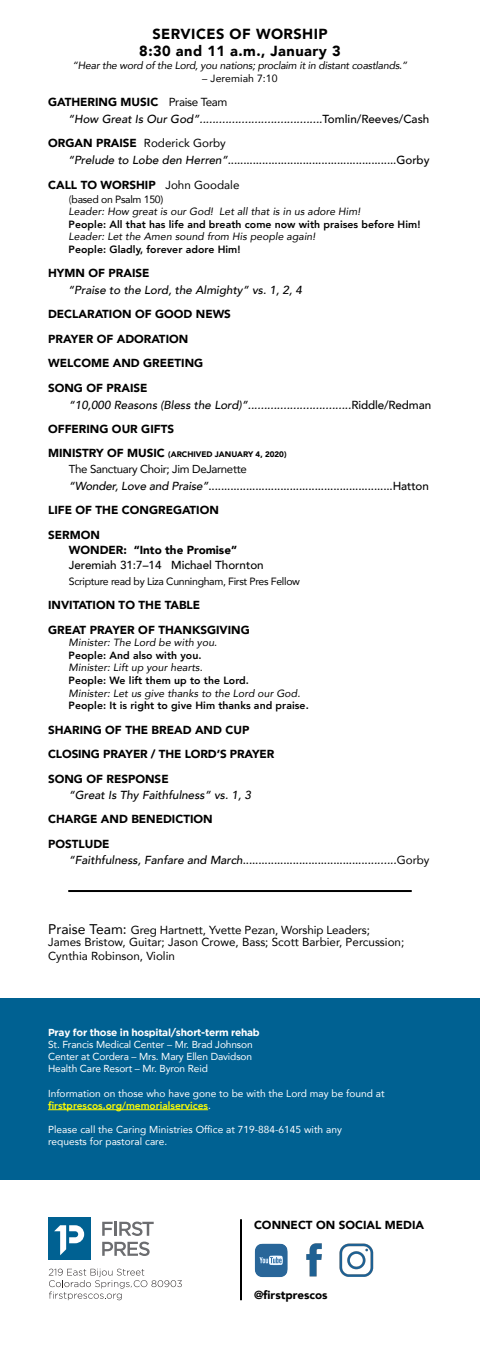
<style>
.page{position:relative;width:480px;height:1353px;background:#fff}
.page>*{position:absolute;margin:0;border:0;box-sizing:border-box;transform-origin:0 0}
.t1{font:900 14.55px "Avenir";letter-spacing:.03em;color:#000}
.t2{font:900 11.65px "Avenir";color:#000}
.t3{font:500 11.65px "Avenir";color:#000}
.t4{font:italic 500 11.65px "Avenir";color:#000}
.t5{font:11.65px "Avenir";color:#000}
.t6{font:11.5px "Avenir";letter-spacing:-.03em;color:#000}
.t7{font:italic 10.5px "Avenir";letter-spacing:.005em;color:#000}
.t8{font:800 10.5px "Avenir";letter-spacing:.005em;color:#000}
.t9{font:italic 10.5px "Avenir";letter-spacing:-.02em;color:#000}
.t10{font:10.5px "Avenir";letter-spacing:-.03em;color:#000}
.t11{font:10.5px "Avenir";letter-spacing:.005em;color:#000}
.t12{font:10.15px/12.2px "Avenir";color:#fff}
.t13{font:900 8px "Avenir";color:#000}
.s1{font-weight:400}
.s2{font-style:normal}
.s3{font-weight:900}
.s4{font-style:italic}
.s5{font-weight:300}
.s6{font-size:11.65px}
.s7{font-size:14px}
.s8{font-family:"Gotham";font-weight:700}
.s9{font-weight:800;color:#ff0}
</style>
<div class="page">
<hr style="left:68px;top:890px;width:344px;height:2px;background:#000">
<div style="left:0;top:998px;width:480px;height:181px;background:#006192"></div>
<hr style="left:48px;top:1109px;width:160px;height:1px;background:#ff0">
<div style="left:48px;top:1218px;width:42px;height:42px;background:#006192"></div>
<svg style="left:54px;top:1225px;width:30px;height:30px"></svg>
<svg style="left:102px;top:1222px;width:11px;height:14px"></svg>
<hr style="left:114px;top:1222px;width:3px;height:14px;background:#6c6d70">
<svg style="left:119px;top:1222px;width:35px;height:14px"></svg>
<svg style="left:102px;top:1242px;width:48px;height:14px"></svg>
<svg style="left:49px;top:1269px;width:133px;height:31px"></svg>
<img style="left:254px;top:1243px;width:34px;height:34px">
<img style="left:306px;top:1243px;width:16px;height:34px">
<img style="left:340px;top:1243px;width:34px;height:34px">
<hr style="left:240px;top:1219px;width:2px;height:81px;background:#000">
<p class="t1" style="left:152px;top:21px;width:177px">SERVICES OF WORSHIP</p>
<p class="t1" style="left:139px;top:39px;width:203px">8:30 and 11 a.m., January 3</p>
<p class="t9" style="left:73px;top:59px;width:336px">“Hear the word of the Lord, you nations; proclaim it in distant coastlands.”</p>
<p class="t11" style="left:202px;top:70px;width:77px">– Jeremiah 7:10</p>
<p class="t2" style="left:48px;top:92px;width:181px">GATHERING MUSIC <span class="s1">Praise Team</span></p>
<p class="t4" style="left:68px;top:112px;width:363px">“How Great Is Our God”......................................<span class="s2">Tomlin/Reeves/Cash</span></p>
<p class="t5" style="left:48px;top:134px;width:179px"><span class="s3">ORGAN PRAISE</span> Roderick Gorby</p>
<p class="t3" style="left:68px;top:150px;width:363px"><span class="s4">“Prelude to Lobe den Herren”</span>......................................................Gorby</p>
<p class="t2" style="left:48px;top:175px;width:193px">CALL TO WORSHIP <span class="s1">John Goodale</span></p>
<p class="t10" style="left:69px;top:191px;width:96px"><span class="s5">(</span>based on Psalm 150)</p>
<p class="t7" style="left:69px;top:205px;width:293px">Leader: How great is our God! Let all that is in us adore Him!</p>
<p class="t8" style="left:69px;top:216px;width:353px">People: All that has life and breath come now with praises before Him!</p>
<p class="t7" style="left:69px;top:230px;width:248px">Leader: Let the Amen sound from His people again!</p>
<p class="t8" style="left:69px;top:241px;width:173px">People: Gladly, forever adore Him!</p>
<p class="t2" style="left:48px;top:263px;width:103px">HYMN OF PRAISE</p>
<p class="t4" style="left:68px;top:283px;width:235px">“Praise to the Lord, the Almighty” vs. 1, 2, 4</p>
<p class="t2" style="left:48px;top:304px;width:184px">DECLARATION OF GOOD NEWS</p>
<p class="t2" style="left:48px;top:329px;width:142px">PRAYER OF ADORATION</p>
<p class="t2" style="left:48px;top:353px;width:157px">WELCOME AND GREETING</p>
<p class="t2" style="left:48px;top:378px;width:101px">SONG OF PRAISE</p>
<p class="t4" style="left:69px;top:398px;width:364px">“10,000 Reasons (Bless the Lord)”................................<span class="s2">Riddle/Redman</span></p>
<p class="t2" style="left:48px;top:419px;width:127px">OFFERING OUR GIFTS</p>
<p class="t13" style="left:48px;top:448px;width:240px"><span class="s6">MINISTRY OF MUSIC</span> (ARCHIVED JANUARY 4, 2020)</p>
<p class="t6" style="left:69px;top:460px;width:179px">The Sanctuary Choir; Jim DeJarnette</p>
<p class="t3" style="left:69px;top:476px;width:361px"><span class="s4">“Wonder, Love and Praise”</span>...........................................................Hatton</p>
<p class="t2" style="left:48px;top:500px;width:172px">LIFE OF THE CONGREGATION</p>
<p class="t2" style="left:48px;top:525px;width:53px">SERMON</p>
<p class="t2" style="left:69px;top:540px;width:170px">WONDER: “Into the Promise”</p>
<p class="t3" style="left:69px;top:555px;width:196px">Jeremiah 31:7–14 Michael Thornton</p>
<p class="t10" style="left:69px;top:573px;width:233px">Scripture read by Liza Cunningham, First Pres Fellow</p>
<p class="t2" style="left:48px;top:595px;width:154px">INVITATION TO THE TABLE</p>
<p class="t2" style="left:48px;top:620px;width:203px">GREAT PRAYER OF THANKSGIVING</p>
<p class="t7" style="left:69px;top:636px;width:150px">Minister: The Lord be with you.</p>
<p class="t8" style="left:69px;top:647px;width:135px">People: And also with you.</p>
<p class="t7" style="left:69px;top:661px;width:136px">Minister: Lift up your hearts.</p>
<p class="t8" style="left:69px;top:672px;width:182px">People: We lift them up to the Lord.</p>
<p class="t7" style="left:69px;top:686px;width:233px">Minister: Let us give thanks to the Lord our God.</p>
<p class="t8" style="left:69px;top:697px;width:242px">People: It is right to give Him thanks and praise.</p>
<p class="t2" style="left:48px;top:720px;width:203px">SHARING OF THE BREAD AND CUP</p>
<p class="t2" style="left:48px;top:744px;width:228px">CLOSING PRAYER / THE LORD’S PRAYER</p>
<p class="t2" style="left:48px;top:768px;width:122px">SONG OF RESPONSE</p>
<p class="t4" style="left:69px;top:788px;width:184px">“Great Is Thy Faithfulness” vs. 1, 3</p>
<p class="t2" style="left:48px;top:809px;width:166px">CHARGE AND BENEDICTION</p>
<p class="t2" style="left:48px;top:834px;width:63px">POSTLUDE</p>
<p class="t3" style="left:69px;top:850px;width:362px"><span class="s4">“Faithfulness, Fanfare and March</span>.........................................<span class="s4">........</span><span class="s1">Gorby</span></p>
<p class="t5" style="left:48px;top:921px;width:323px"><span class="s7">Praise Team:</span> Greg Hartnett, Yvette Pezan, Worship Leaders;</p>
<p class="t5" style="left:48px;top:932px;width:358px">James Bristow, Guitar; Jason Crowe, Bass; Scott Barbier, Percussion;</p>
<p class="t5" style="left:48px;top:946px;width:128px">Cynthia Robinson, Violin</p>
<p class="t12" style="left:48px;top:1026px;width:213px"><span class="s8">Pray for those in hospital/short-term rehab<br></span>St. Francis Medical Center – Mr. Brad Johnson<br>Center at Cordera – Mrs. Mary Ellen Davidson</p>
<p class="t12" style="left:48px;top:1063px;width:161px">Health Care Resort – Mr. Byron Reid</p>
<p class="t12" style="left:48px;top:1087px;width:338px">Information on those who have gone to be with the Lord may be found at <span class="s9">firstprescos.org/memorialservices</span>.</p>
<p class="t12" style="left:48px;top:1123px;width:295px">Please call the Caring Ministries Office at 719-884-6145 with any requests for pastoral care.</p>
<p class="t2" style="left:254px;top:1215px;width:172px">CONNECT ON SOCIAL MEDIA</p>
<p class="t2" style="left:254px;top:1285px;width:75px">@firstprescos</p>
</div>
